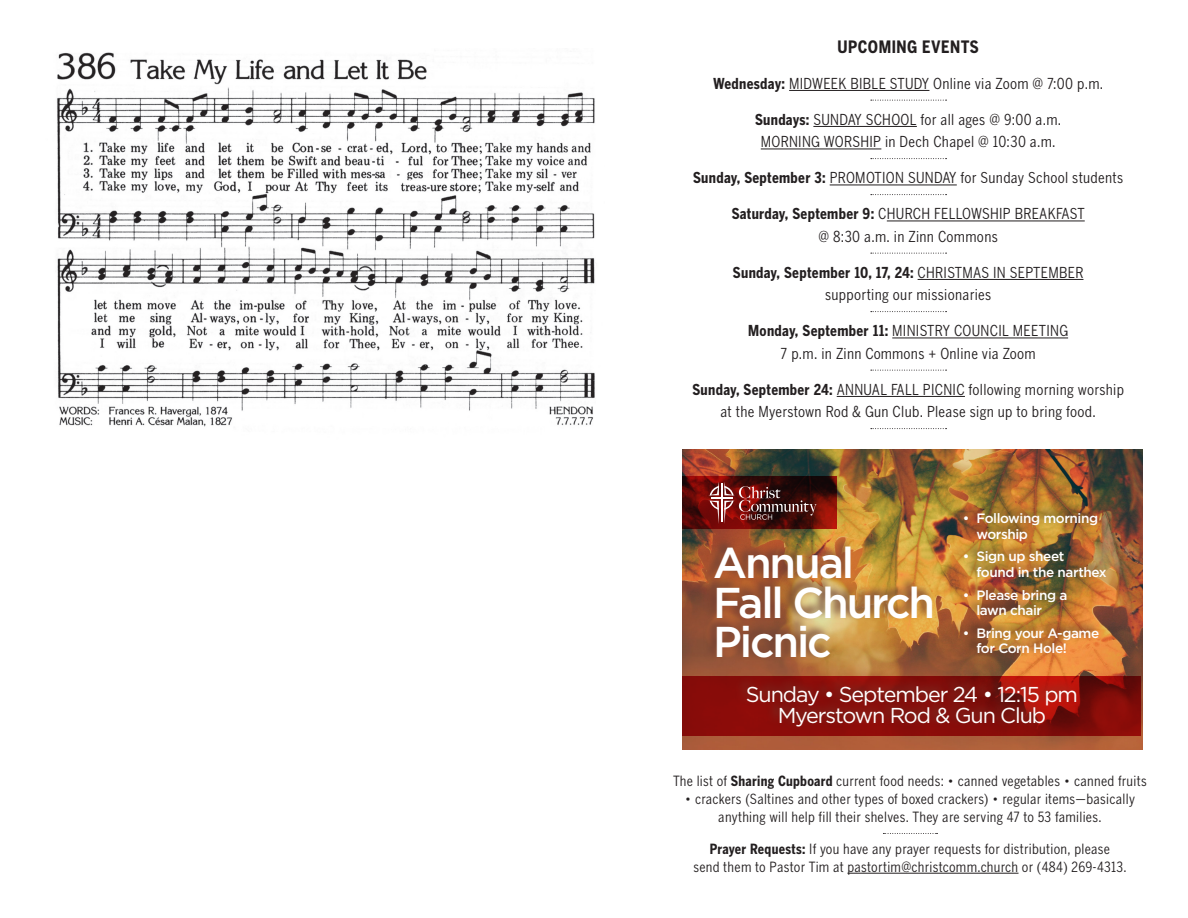
<style>
.page{position:relative;width:1188px;height:918px;background:#fff}
.page>*{position:absolute;margin:0;border:0;box-sizing:border-box;transform-origin:0 0}
.t1{font:500 43.05px/39.6px "Gotham";letter-spacing:-.05em;color:#fff}
.t2{font:21.6px/21.6px "Gotham";letter-spacing:-.05em;color:#fff;text-align:center}
.t3{font:700 16.95px "Benton Gothic Cond";letter-spacing:.03em;color:#231f20}
.t4{font:condensed 15px/22.5px "Benton Gothic";letter-spacing:.02em;color:#231f20;text-align:center}
.t5{font:13.95px/18px "Benton Gothic Cond";letter-spacing:.02em;color:#231f20;text-align:center}
.t6{font:condensed 13.95px/18px "Benton Gothic";letter-spacing:.02em;color:#231f20;text-align:center}
.t7{font:500 13.5px/15.5px "Gotham";letter-spacing:-.03em;color:#fff}
.s1{font-family:"Benton Gothic Cond";font-weight:700;font-stretch:normal}
.s2{font-weight:700}
.s3{font-family:"Benton Gothic Cond";font-stretch:normal}
</style>
<div class="page">
<svg style="left:871px;top:100px;width:76px;height:1px"></svg>
<hr style="left:789px;top:90px;width:140px;height:1px;background:#231f20">
<hr style="left:813px;top:126px;width:104px;height:1px;background:#231f20">
<svg style="left:871px;top:158px;width:76px;height:1px"></svg>
<hr style="left:761px;top:149px;width:120px;height:1px;background:#231f20">
<svg style="left:871px;top:194px;width:76px;height:1px"></svg>
<hr style="left:830px;top:185px;width:127px;height:1px;background:#231f20">
<hr style="left:887px;top:221px;width:198px;height:1px;background:#231f20">
<svg style="left:871px;top:253px;width:76px;height:1px"></svg>
<hr style="left:918px;top:279px;width:165px;height:1px;background:#231f20">
<svg style="left:871px;top:311px;width:76px;height:1px"></svg>
<hr style="left:892px;top:338px;width:176px;height:1px;background:#231f20">
<svg style="left:871px;top:370px;width:76px;height:1px"></svg>
<hr style="left:837px;top:396px;width:128px;height:1px;background:#231f20">
<svg style="left:871px;top:428px;width:76px;height:1px"></svg>
<svg style="left:883px;top:833px;width:55px;height:1px"></svg>
<hr style="left:847px;top:873px;width:172px;height:1px;background:#231f20">
<img style="left:57px;top:52px;width:538px;height:375px">
<img style="left:683px;top:450px;width:459px;height:299px">
<svg style="left:683px;top:677px;width:458px;height:59px;background:#830b08"></svg>
<div style="left:734px;top:675px;width:345px;height:56px;background:#6f4134;opacity:.75"></div>
<svg style="left:702px;top:535px;width:232px;height:127px;background:#ad743c"></svg>
<svg style="left:683px;top:477px;width:154px;height:52px;background:#5d0b07"></svg>
<svg style="left:708px;top:482px;width:109px;height:42px;background:#682d2c"></svg>
<div style="left:951px;top:502px;width:157px;height:155px;background:#231f20;opacity:.75"></div>
<p class="t3" style="left:838px;top:36px;width:143px">UPCOMING EVENTS</p>
<p class="t4" style="left:713px;top:72px;width:392px"><span class="s1">Wednesday:</span> MIDWEEK BIBLE STUDY Online via Zoom @ 7:00 p.m.</p>
<p class="t4" style="left:755px;top:108px;width:308px"><span class="s1">Sundays:</span> SUNDAY SCHOOL for all ages @ 9:00 a.m.<br>MORNING WORSHIP in Dech Chapel @ 10:30 a.m.</p>
<p class="t4" style="left:693px;top:167px;width:432px"><span class="s1">Sunday, September 3:</span> PROMOTION SUNDAY for Sunday School students</p>
<p class="t4" style="left:732px;top:203px;width:355px"><span class="s1">Saturday, September 9:</span> CHURCH FELLOWSHIP BREAKFAST @ 8:30 a.m. in Zinn Commons</p>
<p class="t4" style="left:733px;top:261px;width:352px"><span class="s1">Sunday, September 10, 17, 24:</span> CHRISTMAS IN SEPTEMBER supporting our missionaries</p>
<p class="t4" style="left:748px;top:320px;width:321px"><span class="s1">Monday, September 11:</span> MINISTRY COUNCIL MEETING<br>7 p.m. in Zinn Commons + Online via Zoom</p>
<p class="t4" style="left:692px;top:378px;width:433px"><span class="s1">Sunday, September 24:</span> ANNUAL FALL PICNIC following morning worship at the Myerstown Rod &amp; Gun Club. Please sign up to bring food.</p>
<p class="t1" style="left:713px;top:542px;width:224px">Annual<br>Fall Church<br>Picnic</p>
<p class="t7" style="left:976px;top:511px;width:123px;text-indent:-14px">• Following morning worship</p>
<p class="t7" style="left:976px;top:549px;width:132px;text-indent:-14px">• Sign up sheet<br>found in the narthex</p>
<p class="t7" style="left:976px;top:587px;width:92px;text-indent:-14px">• Please bring a lawn chair</p>
<p class="t7" style="left:976px;top:625px;width:124px;text-indent:-14px">• Bring your A-game for Corn Hole!</p>
<p class="t2" style="left:746px;top:683px;width:334px">Sunday • September 24 • 12:15 pm<br>Myerstown Rod &amp; Gun Club</p>
<p class="t5" style="left:673px;top:772px;width:475px">The list of <span class="s2">Sharing Cupboard</span> current food needs: • canned vegetables • canned fruits</p>
<p class="t5" style="left:685px;top:790px;width:452px">• crackers (Saltines and other types of boxed crackers) • regular items—basically anything will help fill their shelves. They are serving 47 to 53 families.</p>
<p class="t6" style="left:693px;top:840px;width:435px"><span class="s1">Prayer Requests:</span> If you have any prayer requests for distribution, please<br>send them to P<span class="s3">a</span>stor Tim at pastortim@christcomm.church or (484) 269<span class="s3">-43</span>13.</p>
</div>
